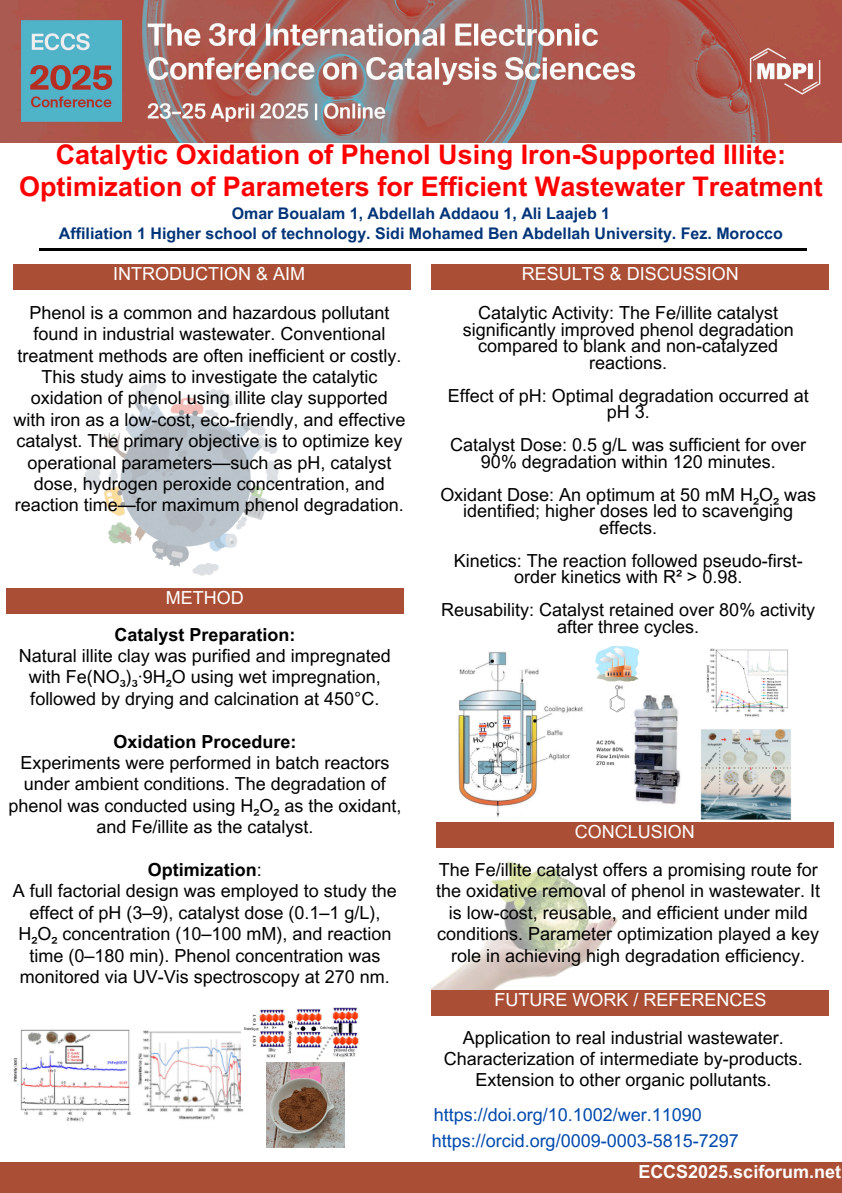
<style>
.page{position:relative;width:842px;height:1193px;background:#fff}
.page>*{position:absolute;margin:0;border:0;box-sizing:border-box;transform-origin:0 0}
.t1{font:700 27px/32.2px "Arial MT Pro";color:#f00;text-align:center}
.t2{font:18px/21.4px "Arial MT Pro";color:#000;text-align:center}
.t3{font:18px "Arial MT Pro";color:#fff}
.t4{font:18px "Arial MT Pro";color:#004aad}
.t5{font:700 18px "Arial MT Pro";color:#000}
.t6{font:700 18px "Arial MT Pro";color:#fff}
.t7{font:700 16px/19.1px "Arial MT Pro";color:#003478;text-align:center}
.s1{font-weight:400}
</style>
<div class="page">
<div style="left:0;top:1161px;width:842px;height:30px;background:#aa4f36"></div>
<hr style="left:39px;top:248px;width:767px;height:2px;background:#000">
<div style="left:13px;top:265px;width:397px;height:25px;background:#aa4f36"></div>
<div style="left:432px;top:265px;width:397px;height:25px;background:#aa4f36"></div>
<div style="left:436px;top:822px;width:397px;height:25px;background:#aa4f36"></div>
<div style="left:432px;top:990px;width:397px;height:25px;background:#aa4f36"></div>
<div style="left:6px;top:588px;width:397px;height:25px;background:#aa4f36"></div>
<img style="left:0;top:0;width:842px;height:143px">
<img style="left:458px;top:646px;width:334px;height:173px">
<img style="left:13px;top:1029px;width:231px;height:93px">
<img style="left:241px;top:1007px;width:118px;height:101px">
<img style="left:432px;top:847px;width:211px;height:141px">
<img style="left:84px;top:382px;width:195px;height:193px">
<img style="left:266px;top:1062px;width:79px;height:84px">
<p class="t1" style="left:19px;top:142px;width:805px">Catalytic Oxidation of Phenol Using Iron-Supported Illite:<br>Optimization of Parameters for Efficient Wastewater Treatment</p>
<p class="t7" style="left:59px;top:206px;width:725px">Omar Boualam 1, Abdellah Addaou 1, Ali Laajeb 1<br>Affiliation 1 Higher school of technology. Sidi Mohamed Ben Abdellah University. Fez. Morocco</p>
<h2 class="t3" style="left:113px;top:267px;width:193px">INTRODUCTION &amp; AIM</h2>
<h2 class="t3" style="left:522px;top:267px;width:218px">RESULTS &amp; DISCUSSION</h2>
<p class="t2" style="left:13px;top:304px;width:393px">Phenol is a common and hazardous pollutant found in industrial wastewater. Conventional treatment methods are often inefficient or costly.<br>This study aims to investigate the catalytic oxidation of phenol using illite clay supported with iron as a low-cost, eco-friendly, and effective catalyst. The primary objective is to optimize key operational parameters—such as pH, catalyst dose, hydrogen peroxide concentration, and reaction time—for maximum phenol degradation.</p>
<h2 class="t3" style="left:166px;top:590px;width:79px">METHOD</h2>
<p class="t5" style="left:114px;top:627px;width:182px">Catalyst Preparation:</p>
<p class="t2" style="left:19px;top:647px;width:373px">Natural illite clay was purified and impregnated with Fe(NO₃)₃·9H₂O using wet impregnation, followed by drying and calcination at 450°C.</p>
<p class="t5" style="left:113px;top:734px;width:184px">Oxidation Procedure:</p>
<p class="t2" style="left:8px;top:754px;width:394px">Experiments were performed in batch reactors under ambient conditions. The degradation of phenol was conducted using H₂O₂ as the oxidant, and Fe/illite as the catalyst.</p>
<p class="t5" style="left:148px;top:862px;width:115px">Optimization<span class="s1">:</span></p>
<p class="t2" style="left:13px;top:882px;width:385px">A full factorial design was employed to study the effect of pH (3–9), catalyst dose (0.1–1 g/L), H₂O₂ concentration (10–100 mM), and reaction time (0–180 min). Phenol concentration was monitored via UV-Vis spectroscopy at 270 nm.</p>
<p class="t2" style="left:463px;top:307px;width:332px;line-height:16.5px">Catalytic Activity: The Fe/illite catalyst significantly improved phenol degradation compared to blank and non-catalyzed reactions.</p>
<p class="t2" style="left:448px;top:389px;width:362px;line-height:16.5px">Effect of pH: Optimal degradation occurred at pH 3.</p>
<p class="t2" style="left:450px;top:439px;width:357px;line-height:16.5px">Catalyst Dose: 0.5 g/L was sufficient for over<br>90% degradation within 120 minutes.</p>
<p class="t2" style="left:440px;top:488px;width:377px;line-height:16.5px">Oxidant Dose: An optimum at 50 mM H₂O₂ was identified; higher doses led to scavenging effects.</p>
<h2 class="t2" style="left:454px;top:554px;width:350px;line-height:16.5px">Kinetics: The reaction followed pseudo-first&shy;order kinetics with R² &gt; 0.98.</h2>
<p class="t2" style="left:441px;top:604px;width:375px;line-height:16.5px">Reusability: Catalyst retained over 80% activity after three cycles.</p>
<p class="t3" style="left:575px;top:824px;width:121px">CONCLUSION</p>
<p class="t2" style="left:436px;top:861px;width:385px">The Fe/illite catalyst offers a promising route for the oxidative removal of phenol in wastewater. It is low-cost, reusable, and efficient under mild conditions. Parameter optimization played a key role in achieving high degradation efficiency.</p>
<p class="t3" style="left:494px;top:992px;width:273px">FUTURE WORK / REFERENCES</p>
<h2 class="t2" style="left:463px;top:1028px;width:322px">Application to real industrial wastewater.</h2>
<p class="t2" style="left:444px;top:1050px;width:360px">Characterization of intermediate by-products.</p>
<p class="t2" style="left:475px;top:1071px;width:297px">Extension to other organic pollutants.</p>
<p class="t4" style="left:434px;top:1107px;width:269px">https://doi.org/10.1002/wer.11090</p>
<p class="t4" style="left:432px;top:1133px;width:308px">https://orcid.org/0009-0003-5815-7297</p>
<h1 class="t6" style="left:638px;top:1164px;width:204px">ECCS2025.sciforum.net</h1>
</div>
